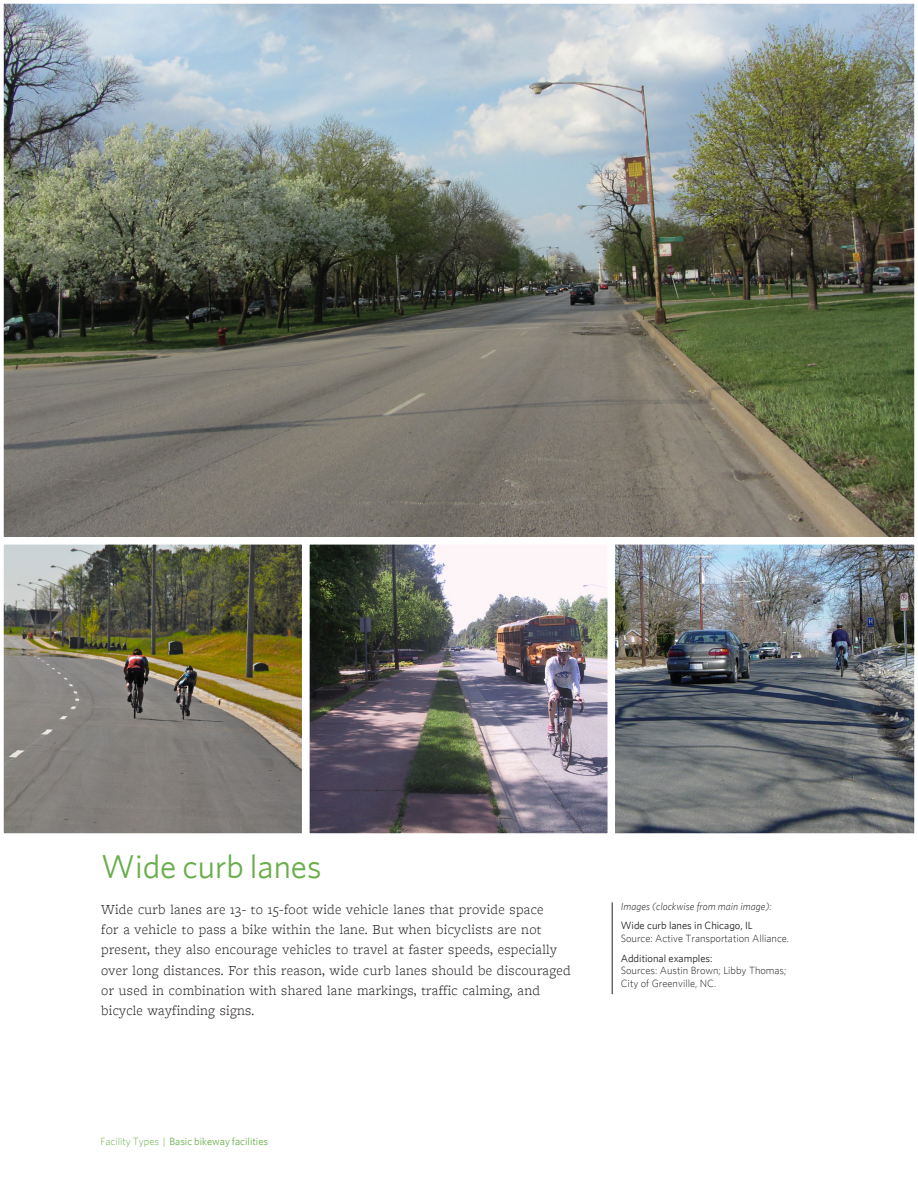
<style>
.page{position:relative;width:918px;height:1188px;background:#fff}
.page>*{position:absolute;margin:0;border:0;box-sizing:border-box;transform-origin:0 0}
.HEADLINE{font:33px "CMAP Sans";color:#6bae4e}
.BODY_COPY_-_9_5_13_5{font:300 14.25px/20.2px "CMAP Serif";letter-spacing:.02em;color:#231f20}
.FOOTNOTES_PHOTOCAPTI{font:300 10.5px/12.8px "CMAP Sans";color:#231f20}
.HEADER_FOOTER{font:10.5px "CMAP Sans";color:#6bae4e}
.FOOTNOTES_PHOTOCAPTI-2{font:italic 300 10.5px "CMAP Sans";color:#231f20}
.s1{font-weight:300}
.s2{font-weight:400}
</style>
<div class="page">
<img style="left:311px;top:546px;width:295px;height:286px">
<img style="left:3px;top:3px;width:912px;height:534px">
<hr style="left:612px;top:902px;width:1px;height:92px;background:#231f20">
<img style="left:615px;top:544px;width:300px;height:290px">
<div style="left:302px;top:537px;width:313px;height:304px;border:8px solid #fff"></div>
<img style="left:3px;top:537px;width:306px;height:304px">
<p class="HEADLINE" style="left:101px;top:847px;width:222px">Wide curb lanes</p>
<p class="BODY_COPY_-_9_5_13_5" style="left:101px;top:899px;width:471px">Wide curb lanes are 13- to 15-foot wide vehicle lanes that provide space<br>for a vehicle to pass a bike within the lane. But when bicyclists are not present, they also encourage vehicles to travel at faster speeds, especially over long distances. For this reason, wide curb lanes should be discouraged or used in combination with shared lane markings, traffic calming, and bicycle wayfinding signs.</p>
<p class="HEADER_FOOTER" style="left:100px;top:1135px;width:169px"><span class="s1">Facility Types |</span> Basic bikeway facilities</p>
<p class="FOOTNOTES_PHOTOCAPTI-2" style="left:621px;top:900px;width:152px">Images (clockwise from main image):</p>
<p class="FOOTNOTES_PHOTOCAPTI" style="left:621px;top:919px;width:170px"><span class="s2">Wide curb lanes in Chicago, IL<br></span>Source: Active Transportation Alliance.</p>
<p class="FOOTNOTES_PHOTOCAPTI" style="left:621px;top:951px;width:167px"><span class="s2">Additional examples:<br></span>Sources: Austin Brown; Libby Thomas;<br>City of Greenville, NC.</p>
</div>
